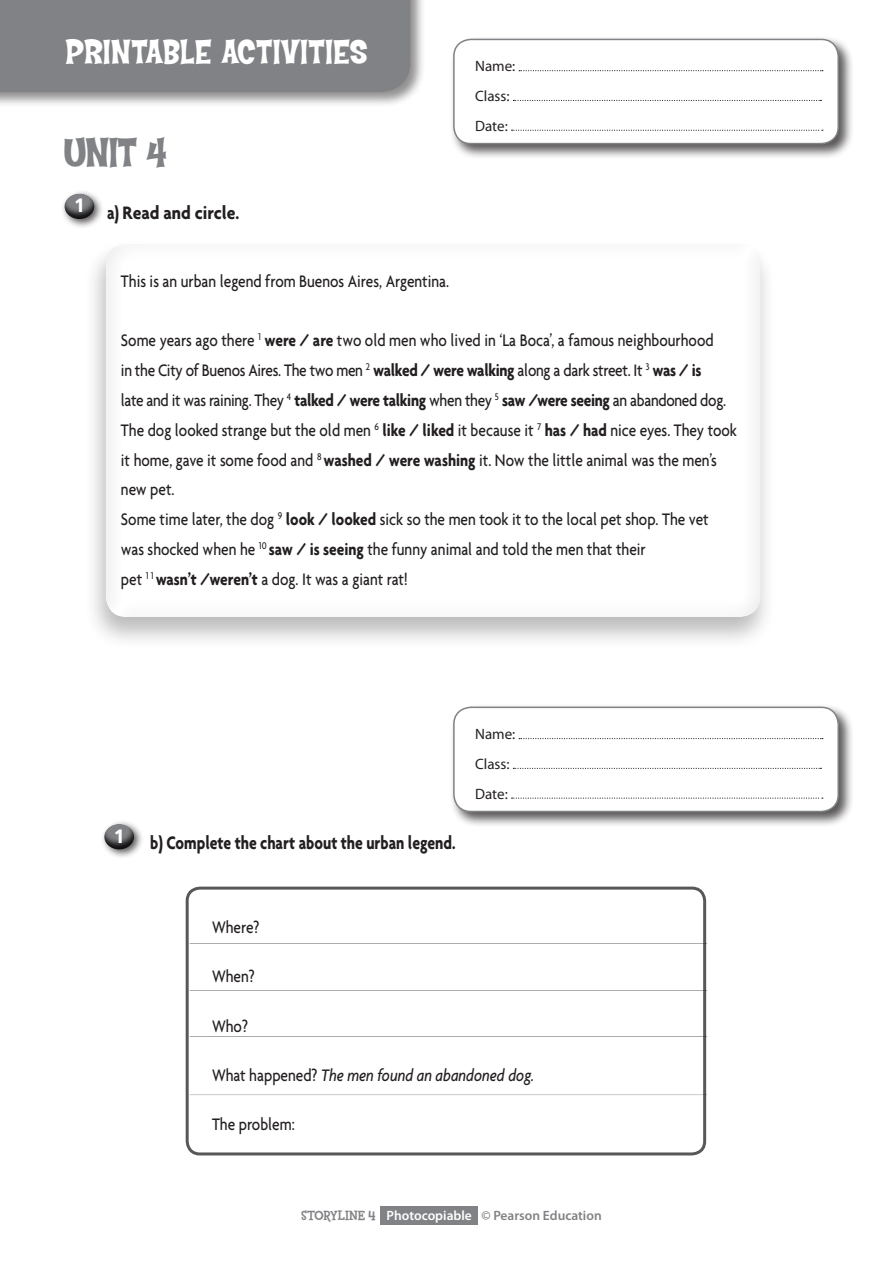
<style>
.page{position:relative;width:893px;height:1263px;background:#fff}
.page>*{position:absolute;margin:0;border:0;box-sizing:border-box;transform-origin:0 0}
.t1{font:43.5px "Coop Flaired";color:#808285}
.t2{font:36px "Coop Flaired";letter-spacing:.015em;color:#fff}
.t3{font:700 19.5px "Agenda";color:#231f20;scale:.8 1}
.t4{font:500 18px/29.7px "Agenda";color:#231f20;scale:.85 1}
.t5{font:italic 500 18px "Agenda";color:#231f20;scale:.85 1}
.t6{font:18px "Charcoal CY";color:#fff}
.t7{font:15px/29.7px "Myriad Pro";color:#231f20}
.t8{font:600 13.5px "Myriad Pro";color:#808285}
.s1{font-weight:700}
.s2{font-style:normal}
.s3{font-family:"Fink";font-weight:800}
.s4{color:#fff}
</style>
<div class="page">
<div style="left:0;top:0;width:425px;height:107px;background:#231f20;opacity:.5"></div>
<div style="left:0;top:0;width:410px;height:92px;background:#808285"></div>
<div style="left:84px;top:240px;width:692px;height:410px;background:#231f20;opacity:.3"></div>
<div style="left:103px;top:243px;width:659px;height:376px;background:#fff"></div>
<div style="left:381px;top:1206px;width:97px;height:18px;background:#808285"></div>
<div style="left:450px;top:36px;width:404px;height:123px;background:#231f20;opacity:.75"></div>
<div style="left:454px;top:39px;width:384px;height:105px;background:#fff;border-radius:17px"></div>
<div style="left:453px;top:39px;width:386px;height:105px;border:2px solid #808285;border-radius:17px"></div>
<svg style="left:519px;top:70px;width:304px;height:1px"></svg>
<svg style="left:513px;top:100px;width:308px;height:1px"></svg>
<svg style="left:512px;top:130px;width:311px;height:1px"></svg>
<div style="left:450px;top:704px;width:404px;height:123px;background:#231f20;opacity:.75"></div>
<div style="left:454px;top:707px;width:384px;height:104px;background:#fff;border-radius:17px"></div>
<div style="left:453px;top:707px;width:386px;height:105px;border:2px solid #808285;border-radius:17px"></div>
<svg style="left:519px;top:738px;width:304px;height:1px"></svg>
<svg style="left:513px;top:768px;width:308px;height:1px"></svg>
<svg style="left:512px;top:797px;width:311px;height:2px"></svg>
<div style="left:61px;top:190px;width:43px;height:39px;background:#231f20;opacity:.75"></div>
<svg style="left:64px;top:192px;width:33px;height:28px"></svg>
<div style="left:100px;top:820px;width:44px;height:39px;background:#231f20;opacity:.75"></div>
<svg style="left:104px;top:822px;width:33px;height:28px"></svg>
<div style="left:186px;top:887px;width:520px;height:268px;border:3px solid #57585a;border-radius:13px"></div>
<hr style="left:189px;top:941px;width:519px;height:3px;background:#231f20;opacity:.6">
<hr style="left:189px;top:989px;width:519px;height:3px;background:#231f20;opacity:.6">
<hr style="left:189px;top:1034px;width:519px;height:3px;background:#231f20;opacity:.6">
<hr style="left:189px;top:1093px;width:519px;height:3px;background:#231f20;opacity:.6">
<h2 class="t2" style="left:66px;top:33px;width:303px">PRINTABLE ACTIVITIES</h2>
<h1 class="t1" style="left:64px;top:130px;width:104px">UNIT 4</h1>
<p class="t3" style="left:74px;top:201px;width:208px"><sup>1</sup> a) Read and circle.</p>
<p class="t4" style="left:121px;top:266px;width:388px">This is an urban legend from Buenos Aires, Argentina.</p>
<p class="t7" style="left:475px;top:51px;width:42px">Name:<br>Class:<br>Date:</p>
<p class="t4" style="left:121px;top:325px;width:726px">Some years ago there <sup>1</sup> <span class="s1">were / are</span> two old men who lived in ‘La Boca’, a famous neighbourhood<br>in the City of Buenos Aires. The two men <sup>2</sup> <span class="s1">walked / were walking</span> along a dark street. It <sup>3</sup> <span class="s1">was / is<br></span>late and it was raining. They <sup>4</sup> <span class="s1">talked / were talking</span> when they <sup>5</sup> <span class="s1">saw /were seeing</span> an abandoned dog.<br>The dog looked strange but the old men <sup>6</sup> <span class="s1">like / liked</span> it because it <sup>7</sup> <span class="s1">has / had</span> nice eyes. They took it home, gave it some food and <sup>8</sup> <span class="s1">washed / were washing</span> it. Now the little animal was the men’s new pet.<br>Some time later, the dog <sup>9</sup> <span class="s1">look / looked</span> sick so the men took it to the local pet shop. The vet<br>was shocked when he <sup>10</sup> <span class="s1">saw / is seeing</span> the funny animal and told the men that their<br>pet <sup>1</sup> <sup>1</sup> <span class="s1">wasn’t /weren’t</span> a dog. It was a giant rat!</p>
<p class="t6" style="left:114px;top:825px;width:12px">1</p>
<p class="t3" style="left:150px;top:831px;width:383px">b) Complete the chart about the urban legend.</p>
<p class="t7" style="left:475px;top:719px;width:42px">Name:<br>Class:<br>Date:</p>
<p class="t4" style="left:212px;top:912px;width:57px">Where?</p>
<p class="t4" style="left:212px;top:961px;width:52px">When?</p>
<p class="t4" style="left:212px;top:1010px;width:44px">Who?</p>
<p class="t5" style="left:212px;top:1064px;width:380px"><span class="s2">What happened?</span> The men found an abandoned dog.</p>
<p class="t4" style="left:212px;top:1109px;width:99px">The problem:</p>
<p class="t8" style="left:301px;top:1207px;width:302px"><span class="s3">STORYLINE 4</span> <span class="s4">Photocopiable</span> © Pearson Education</p>
</div>
